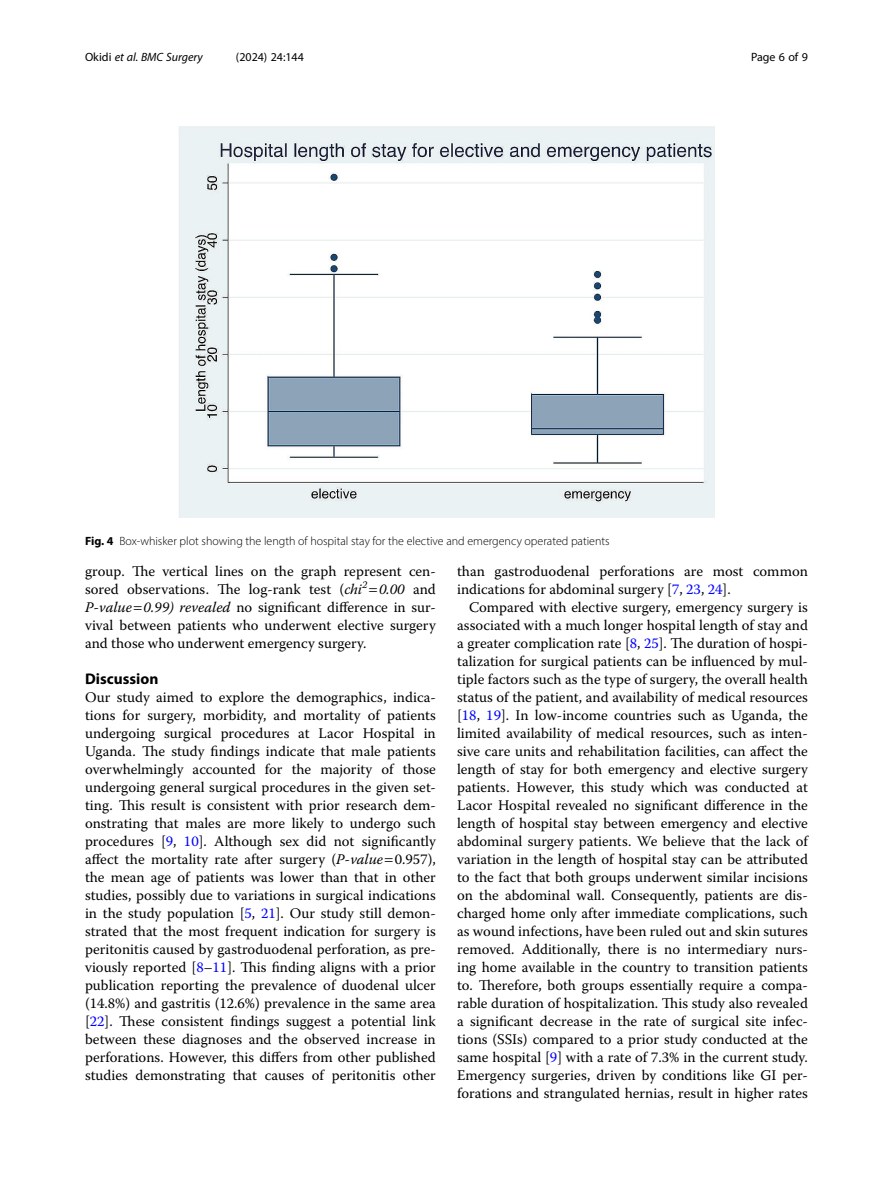
<style>
.page{position:relative;width:893px;height:1191px;background:#fff}
.page>*{position:absolute;margin:0;border:0;box-sizing:border-box;transform-origin:0 0}
.Head_1{font:700 15.45px "Myriad Pro";color:#000}
.Body_Text_Indent{font:14.7px/18px "Warnock Pro";color:#000;text-align:justify}
.Body_Text{font:14.7px/18px "Warnock Pro";color:#000;text-align:justify}
.Figure_Caption{font:300 12px "Myriad Pro";color:#000}
.t1{font:italic 12px "Myriad Pro";color:#000}
.t2{font:12px "Myriad Pro";color:#000}
.s1{font-style:normal}
.s2{font-weight:700}
.s3{font-style:italic}
.s4{color:#00f}
</style>
<div class="page">
<img style="left:179px;top:126px;width:535px;height:391px">
<p class="t1" style="left:85px;top:50px;width:119px"><span class="s1">Okidi</span> et al. BMC Surgery</p>
<p class="t2" style="left:236px;top:50px;width:70px">(2024) 24:144</p>
<p class="t2" style="left:751px;top:50px;width:58px">Page 6 of 9</p>
<p class="Figure_Caption" style="left:85px;top:533px;width:526px"><span class="s2">Fig. 4</span> Box-whisker plot showing the length of hospital stay for the elective and emergency operated patients</p>
<p class="Body_Text_Indent" style="left:85px;top:562px;width:352px">group. The vertical lines on the graph represent cen&shy;sored observations. The log-rank test (<span class="s3">chi</span><sup>2</sup> <span class="s3">0.00</span> and <span class="s3">P-value 0.99) revealed</span> no significant difference in sur&shy;vival between patients who underwent elective surgery and those who underwent emergency surgery.</p>
<p class="Head_1" style="left:85px;top:669px;width:75px">Discussion</p>
<p class="Body_Text" style="left:85px;top:688px;width:352px">Our study aimed to explore the demographics, indica&shy;tions for surgery, morbidity, and mortality of patients undergoing surgical procedures at Lacor Hospital in Uganda. The study findings indicate that male patients overwhelmingly accounted for the majority of those undergoing general surgical procedures in the given set&shy;ting. This result is consistent with prior research dem&shy;onstrating that males are more likely to undergo such procedures [<span class="s4">9</span>, <span class="s4">10</span>]. Although sex did not significantly affect the mortality rate after surgery (<span class="s3">P-value</span> 0.957), the mean age of patients was lower than that in other studies, possibly due to variations in surgical indications in the study population [<span class="s4">5</span>, <span class="s4">21</span>]. Our study still demon&shy;strated that the most frequent indication for surgery is peritonitis caused by gastroduodenal perforation, as pre&shy;viously reported [<span class="s4">8</span>–<span class="s4">11</span>]. This finding aligns with a prior publication reporting the prevalence of duodenal ulcer (14.8%) and gastritis (12.6%) prevalence in the same area [<span class="s4">22</span>]. These consistent findings suggest a potential link between these diagnoses and the observed increase in perforations. However, this differs from other published studies demonstrating that causes of peritonitis other</p>
<p class="Body_Text" style="left:457px;top:562px;width:352px">than gastroduodenal perforations are most common indications for abdominal surgery [<span class="s4">7</span>, <span class="s4">23</span>, <span class="s4">24</span>].</p>
<p class="Body_Text_Indent" style="left:457px;top:598px;width:352px;text-indent:12px">Compared with elective surgery, emergency surgery is associated with a much longer hospital length of stay and a greater complication rate [<span class="s4">8</span>, <span class="s4">25</span>]. The duration of hospi&shy;talization for surgical patients can be influenced by mul&shy;tiple factors such as the type of surgery, the overall health status of the patient, and availability of medical resources [<span class="s4">18</span>, <span class="s4">19</span>]. In low-income countries such as Uganda, the limited availability of medical resources, such as inten&shy;sive care units and rehabilitation facilities, can affect the length of stay for both emergency and elective surgery patients. However, this study which was conducted at Lacor Hospital revealed no significant difference in the length of hospital stay between emergency and elective abdominal surgery patients. We believe that the lack of variation in the length of hospital stay can be attributed to the fact that both groups underwent similar incisions on the abdominal wall. Consequently, patients are dis&shy;charged home only after immediate complications, such as wound infections, have been ruled out and skin sutures removed. Additionally, there is no intermediary nurs&shy;ing home available in the country to transition patients to. Therefore, both groups essentially require a compa&shy;rable duration of hospitalization. This study also revealed a significant decrease in the rate of surgical site infec&shy;tions (SSIs) compared to a prior study conducted at the same hospital [<span class="s4">9</span>] with a rate of 7.3% in the current study.<br>Emergency surgeries, driven by conditions like GI per&shy;forations and strangulated hernias, result in higher rates</p>
</div>
